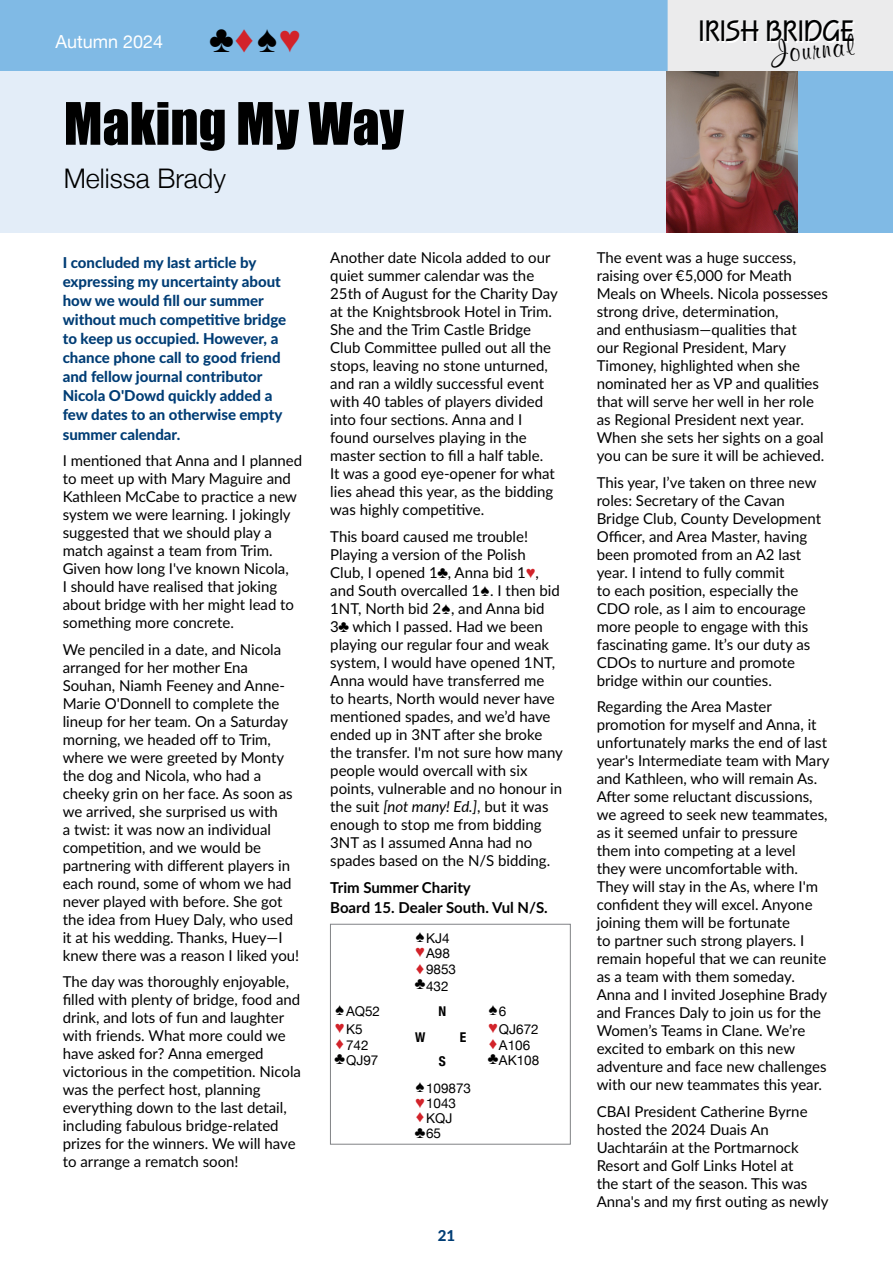
<style>
.page{position:relative;width:893px;height:1263px;background:#fff}
.page>*{position:absolute;margin:0;border:0;box-sizing:border-box;transform-origin:0 0}
.t1{font:54px "Impact";color:#000}
.t2{font:700 30.6px "Squire D";color:#000101}
.t3{font:700 30.6px "Murray Hill BT";color:#000}
.t4{font:300 27px "Helvetica Neue";color:#000}
.t5{font:18px "Helvetica Neue";color:#fff}
.t6{font:16.5px "Andale Mono";color:#000}
.t7{font:15px/18px "Lato";color:#000}
.t8{font:800 15px/19px "Lato";color:#003d75}
.t9{font:700 15px/19.5px "Lato";color:#000}
.t10{font:13.5px/15.9px "Helvetica Neue";color:#000}
.t11{font:700 condensed 13.5px "Helvetica Neue";color:#000}
.s1{font-family:"Andale Mono";font-size:38.1px;color:#000}
.s2{font-family:"Andale Mono";font-size:38.1px;color:#d2232a}
.s3{font-family:"Andale Mono";font-size:16.5px}
.s4{font-family:"Andale Mono";font-size:16.5px;color:#d2232a}
.s5{font-style:italic}
.s6{font-family:"Helvetica Neue";font-size:13.5px}
</style>
<div class="page">
<div style="left:0;top:0;width:892px;height:73px;background:#80bae5"></div>
<div style="left:668px;top:0;width:225px;height:72px;background:#ebebec"></div>
<div style="left:702px;top:22px;width:153px;height:21px;background:linear-gradient(to right,#f2f2f2,#f2f2f3)"></div>
<div style="left:0;top:72px;width:669px;height:161px;background:#e3edf8"></div>
<div style="left:668px;top:72px;width:225px;height:161px;background:#80bae5"></div>
<img style="left:666px;top:72px;width:131px;height:161px">
<div style="left:330px;top:924px;width:240px;height:220px;border:1px solid #808285"></div>
<p class="t5" style="left:56px;top:28px;width:247px">Autumn 2024 <span class="s1">♣</span><span class="s2">♦</span><span class="s1">♠</span><span class="s2">♥</span></p>
<h1 class="t1" style="left:64px;top:82px;width:342px">Making My Way</h1>
<h3 class="t4" style="left:64px;top:157px;width:164px">Melissa Brady</h3>
<p class="t8" style="left:63px;top:252px;width:225px">I concluded my last article by expressing my uncertainty about how we would fill our summer without much competitive bridge to keep us occupied. However, a chance phone call to good friend and fellow journal contributor<br>Nicola O'Dowd quickly added a few dates to an otherwise empty summer calendar.</p>
<p class="t7" style="left:63px;top:451px;width:241px">I mentioned that Anna and I planned to meet up with Mary Maguire and<br>Kathleen McCabe to practice a new system we were learning. I jokingly suggested that we should play a match against a team from Trim.<br>Given how long I've known Nicola,<br>I should have realised that joking about bridge with her might lead to something more concrete.</p>
<p class="t7" style="left:63px;top:639px;width:238px">We penciled in a date, and Nicola arranged for her mother Ena<br>Souhan, Niamh Feeney and Anne-<br>Marie O'Donnell to complete the lineup for her team. On a Saturday morning, we headed off to Trim, where we were greeted by Monty the dog and Nicola, who had a cheeky grin on her face. As soon as we arrived, she surprised us with<br>a twist: it was now an individual competition, and we would be partnering with different players in each round, some of whom we had never played with before. She got the idea from Huey Daly, who used it at his wedding. Thanks, Huey—I knew there was a reason I liked you!</p>
<p class="t7" style="left:63px;top:972px;width:240px">The day was thoroughly enjoyable, filled with plenty of bridge, food and drink, and lots of fun and laughter with friends. What more could we have asked for? Anna emerged victorious in the competition. Nicola was the perfect host, planning everything down to the last detail, including fabulous bridge-related prizes for the winners. We will have to arrange a rematch soon!</p>
<p class="t7" style="left:330px;top:248px;width:229px">Another date Nicola added to our quiet summer calendar was the<br>25th of August for the Charity Day at the Knightsbrook Hotel in Trim.<br>She and the Trim Castle Bridge<br>Club Committee pulled out all the stops, leaving no stone unturned, and ran a wildly successful event with 40 tables of players divided into four sections. Anna and I found ourselves playing in the master section to fill a half table.<br>It was a good eye-opener for what lies ahead this year, as the bidding was highly competitive.</p>
<p class="t7" style="left:330px;top:526px;width:234px">This board caused me trouble!<br>Playing a version of the Polish<br>Club, I opened 1<span class="s3">♣</span>, Anna bid 1<span class="s4">♥</span>, and South overcalled 1<span class="s3">♠</span>. I then bid<br>1NT, North bid 2<span class="s3">♠</span>, and Anna bid<br>3<span class="s3">♣</span> which I passed. Had we been playing our regular four and weak system, I would have opened 1NT,<br>Anna would have transferred me<br>to hearts, North would never have mentioned spades, and we’d have ended up in 3NT after she broke the transfer. I'm not sure how many people would overcall with six points, vulnerable and no honour in the suit <span class="s5">[not many! Ed.]</span>, but it was enough to stop me from bidding<br>3NT as I assumed Anna had no spades based on the N/S bidding.</p>
<p class="t9" style="left:330px;top:877px;width:219px">Trim Summer Charity<br>Board 15. Dealer South. Vul N/S.</p>
<p class="t10" style="left:415px;top:931px;width:43px"><span class="s3">♠</span>KJ4 <span class="s4">♥</span>A98 <span class="s4">♦</span>9853 <span class="s3">♣</span>432</p>
<p class="t10" style="left:335px;top:1004px;width:47px"><span class="s3">♠</span>AQ52</p>
<p class="t11" style="left:438px;top:1000px;width:9px">N</p>
<p class="t6" style="left:488px;top:999px;width:20px">♠<span class="s6">6</span></p>
<p class="t10" style="left:335px;top:1021px;width:29px"><span class="s4">♥</span>K5</p>
<p class="t11" style="left:415px;top:1025px;width:12px">W</p>
<p class="t11" style="left:460px;top:1025px;width:8px">E</p>
<p class="t10" style="left:488px;top:1021px;width:52px"><span class="s4">♥</span>QJ672</p>
<p class="t10" style="left:335px;top:1038px;width:35px"><span class="s4">♦</span>742</p>
<p class="t10" style="left:488px;top:1038px;width:44px"><span class="s4">♦</span>A106</p>
<p class="t10" style="left:335px;top:1053px;width:45px"><span class="s3">♣</span>QJ97</p>
<p class="t11" style="left:439px;top:1050px;width:9px">S</p>
<p class="t10" style="left:488px;top:1053px;width:53px"><span class="s3">♣</span>AK108</p>
<p class="t10" style="left:415px;top:1081px;width:58px;line-height:15.1px"><span class="s3">♠</span>109873 <span class="s4">♥</span>1043 <span class="s4">♦</span>KQJ <span class="s3">♣</span>65</p>
<p class="t8" style="left:438px;top:1225px;width:19px">21</p>
<h2 class="t2" style="left:699px;top:14px;width:157px">IRISH BRIDGE</h2>
<h2 class="t3" style="left:769px;top:34px;width:84px;rotate:-6deg">Journal</h2>
<p class="t7" style="left:597px;top:248px;width:233px">The event was a huge success, raising over €5,000 for Meath<br>Meals on Wheels. Nicola possesses strong drive, determination,<br>and enthusiasm—qualities that<br>our Regional President, Mary<br>Timoney, highlighted when she nominated her as VP and qualities that will serve her well in her role as Regional President next year.<br>When she sets her sights on a goal you can be sure it will be achieved.</p>
<p class="t7" style="left:597px;top:472px;width:226px">This year, I’ve taken on three new roles: Secretary of the Cavan<br>Bridge Club, County Development<br>Officer, and Area Master, having been promoted from an A2 last year. I intend to fully commit<br>to each position, especially the<br>CDO role, as I aim to encourage more people to engage with this fascinating game. It’s our duty as<br>CDOs to nurture and promote bridge within our counties.</p>
<p class="t7" style="left:597px;top:697px;width:234px">Regarding the Area Master promotion for myself and Anna, it unfortunately marks the end of last year's Intermediate team with Mary and Kathleen, who will remain As.<br>After some reluctant discussions, we agreed to seek new teammates, as it seemed unfair to pressure them into competing at a level<br>they were uncomfortable with.<br>They will stay in the As, where I'm confident they will excel. Anyone joining them will be fortunate<br>to partner such strong players. I remain hopeful that we can reunite as a team with them someday.<br>Anna and I invited Josephine Brady and Frances Daly to join us for the<br>Women’s Teams in Clane. We’re excited to embark on this new adventure and face new challenges with our new teammates this year.</p>
<p class="t7" style="left:597px;top:1101px;width:233px">CBAI President Catherine Byrne hosted the 2024 Duais An<br>Uachtaráin at the Portmarnock<br>Resort and Golf Links Hotel at<br>the start of the season. This was<br>Anna's and my first outing as newly</p>
</div>
